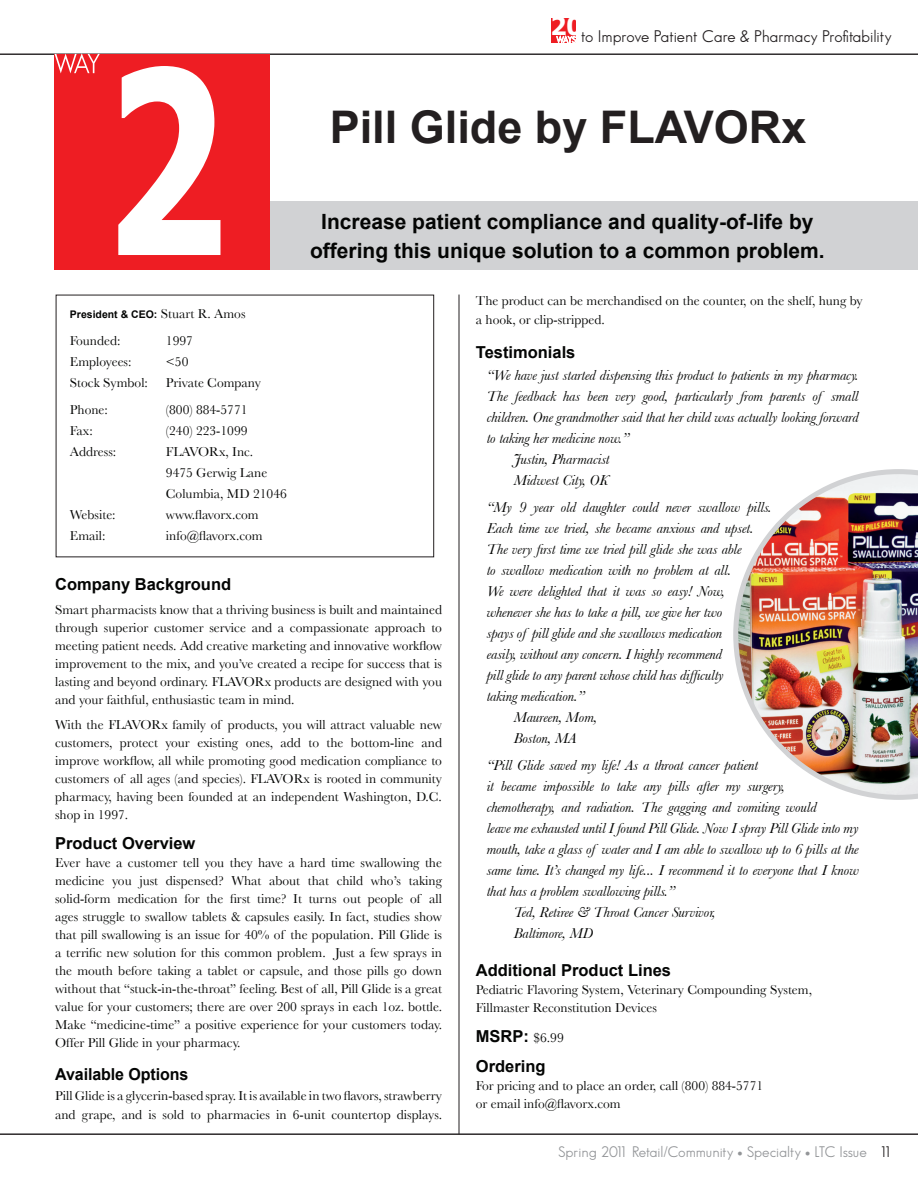
<style>
.page{position:relative;width:918px;height:1188px;background:#fff}
.page>*{position:absolute;margin:0;border:0;box-sizing:border-box;transform-origin:0 0}
.t1{font:700 45px "Arial";color:#231f20}
.t2{font:700 25.2px "Tahoma";color:#fff}
.t3{font:700 21px/28.5px "Arial";color:#040504;text-align:center}
.t4{font:700 16.5px/30px "Arial";color:#040504}
.t5{font:16.5px "Sans Serif";color:#231f20}
.t6{font:italic 15px "Baskerville";letter-spacing:-.005em;color:#040504}
.t7{font:15px "Sans Serif";color:#939598}
.t8{font:13.5px/18px "Baskerville";color:#040504}
.t9{font:700 10.5px "Arial";color:#040504}
.s1{font-size:8.85px;color:#fff}
.s2{font-family:"Baskerville";font-weight:400;font-size:13.5px}
.s3{color:#231f20}
</style>
<div class="page">
<div style="left:551px;top:18px;width:25px;height:25px;background:#ee1d23"></div>
<svg style="left:556px;top:35px;width:20px;height:8px"></svg>
<div style="left:55px;top:202px;width:863px;height:68px;background:#d1d2d4"></div>
<img style="left:733px;top:469px;width:185px;height:331px">
<hr style="left:0;top:54px;width:918px;height:1px;background:#231f20">
<hr style="left:459px;top:295px;width:1px;height:839px;background:#231f20">
<hr style="left:0;top:1134px;width:918px;height:1px;background:#231f20">
<div style="left:54px;top:54px;width:216px;height:216px;background:#ee1d23"></div>
<svg style="left:118px;top:66px;width:102px;height:189px"></svg>
<svg style="left:55px;top:53px;width:45px;height:20px"></svg>
<h2 class="t2" style="left:550px;top:10px;width:34px">20</h2>
<p class="t5" style="left:556px;top:26px;width:337px"><span class="s1">WAYS</span> to Improve Patient Care &amp; Pharmacy Profitability</p>
<h1 class="t1" style="left:330px;top:98px;width:478px">Pill Glide by FLAVORx</h1>
<h3 class="t3" style="left:310px;top:208px;width:516px">Increase patient compliance and quality-of-life by offering this unique solution to a common problem.</h3>
<p class="t9" style="left:70px;top:307px;width:177px">President &amp; CEO: <span class="s2">Stuart R. Amos</span></p>
<p class="t8" style="left:70px;top:332px;width:52px">Founded:</p>
<p class="t8" style="left:166px;top:332px;width:29px">1997</p>
<p class="t8" style="left:70px;top:353px;width:63px">Employees:</p>
<p class="t8" style="left:166px;top:353px;width:24px">&lt;50</p>
<p class="t8" style="left:70px;top:374px;width:80px">Stock Symbol:</p>
<p class="t8" style="left:166px;top:374px;width:97px">Private Company</p>
<p class="t8" style="left:70px;top:401px;width:39px">Phone:</p>
<p class="t8" style="left:166px;top:401px;width:83px">(800) 884-5771</p>
<p class="t8" style="left:70px;top:422px;width:24px">Fax:</p>
<p class="t8" style="left:166px;top:422px;width:83px">(240) 223-1099</p>
<p class="t8" style="left:70px;top:443px;width:48px">Address:</p>
<p class="t8" style="left:166px;top:441px;width:122px;line-height:21px">FLAVORx, Inc.<br>9475 Gerwig Lane<br>Columbia, MD 21046</p>
<p class="t8" style="left:70px;top:506px;width:47px">Website:</p>
<p class="t8" style="left:166px;top:506px;width:94px">www.flavorx.com</p>
<p class="t8" style="left:70px;top:527px;width:37px">Email:</p>
<p class="t8" style="left:166px;top:527px;width:98px">info@flavorx.com</p>
<p class="t4" style="left:55px;top:569px;width:178px">Company Background</p>
<p class="t8" style="left:55px;top:601px;width:388px;text-align:justify">Smart pharmacists know that a thriving business is built and maintained through superior customer service and a compassionate approach to meeting patient needs. Add creative marketing and innovative workflow improvement to the mix, and you’ve created a recipe for success that is lasting and beyond ordinary. FLAVORx products are designed with you and your faithful, enthusiastic team in mind.</p>
<p class="t8" style="left:55px;top:715px;width:388px;text-align:justify">With the FLAVORx family of products, you will attract valuable new customers, protect your existing ones, add to the bottom-line and improve workflow, all while promoting good medication compliance to customers of all ages (and species). FLAVORx is rooted in community pharmacy, having been founded at an independent Washington, D.C. shop in 1997.</p>
<p class="t4" style="left:55px;top:829px;width:142px">Product Overview</p>
<p class="t8" style="left:55px;top:854px;width:388px;text-align:justify">Ever have a customer tell you they have a hard time swallowing the medicine you just dispensed? What about that child who’s taking solid-form medication for the first time? It turns out people of all ages struggle to swallow tablets &amp; capsules easily. In fact, studies show that pill swallowing is an issue for 40% of the population. Pill Glide is a terrific new solution for this common problem. Just a few sprays in the mouth before taking a tablet or capsule, and those pills go down without that “stuck-in-the-throat” feeling. Best of all, Pill Glide is a great value for your customers; there are over 200 sprays in each 1oz. bottle.<br>Make “medicine-time” a positive experience for your customers today.<br>Offer Pill Glide in your pharmacy.</p>
<p class="t4" style="left:55px;top:1060px;width:135px">Available Options</p>
<p class="t8" style="left:55px;top:1085px;width:388px;line-height:19.5px">Pill Glide is a glycerin-based spray. It is available in two flavors, strawberry and grape, and is sold to pharmacies in 6-unit countertop displays.</p>
<p class="t8" style="left:476px;top:291px;width:388px;line-height:19.5px">The product can be merchandised on the counter, on the shelf, hung by a hook, or clip-stripped.</p>
<p class="t4" style="left:476px;top:337px;width:101px">Testimonials</p>
<p class="t6" style="left:487px;top:366px;width:373px">“We have just started dispensing this product to patients in my pharmacy.</p>
<p class="t6" style="left:487px;top:387px;width:373px">The feedback has been very good, particularly from parents of small</p>
<p class="t6" style="left:487px;top:408px;width:373px">children. One grandmother said that her child was actually looking forward</p>
<p class="t6" style="left:487px;top:429px;width:144px">to taking her medicine now.”</p>
<p class="t6" style="left:514px;top:450px;width:97px">Justin, Pharmacist</p>
<p class="t6" style="left:514px;top:471px;width:96px">Midwest City, OK</p>
<p class="t6" style="left:487px;top:498px;width:286px">“My 9 year old daughter could never swallow pills.</p>
<p class="t6" style="left:487px;top:519px;width:268px">Each time we tried, she became anxious and upset.</p>
<p class="t6" style="left:487px;top:540px;width:256px">The very first time we tried pill glide she was able</p>
<p class="t6" style="left:487px;top:561px;width:246px">to swallow medication with no problem at all.</p>
<p class="t6" style="left:487px;top:582px;width:240px">We were delighted that it was so easy! Now,</p>
<p class="t6" style="left:487px;top:603px;width:237px">whenever she has to take a pill, we give her two</p>
<p class="t6" style="left:487px;top:624px;width:237px">spays of pill glide and she swallows medication</p>
<p class="t6" style="left:487px;top:645px;width:237px">easily, without any concern. I highly recommend</p>
<p class="t6" style="left:487px;top:666px;width:238px">pill glide to any parent whose child has difficulty</p>
<p class="t6" style="left:487px;top:687px;width:99px">taking medication.”</p>
<p class="t6" style="left:514px;top:708px;width:85px">Maureen, Mom,</p>
<p class="t6" style="left:514px;top:729px;width:64px">Boston, MA</p>
<p class="t6" style="left:487px;top:756px;width:273px">“Pill Glide saved my life! As a throat cancer patient</p>
<p class="t6" style="left:487px;top:777px;width:300px">it became impossible to take any pills after my surgery,</p>
<p class="t6" style="left:487px;top:798px;width:331px">chemotherapy, and radiation. The gagging and vomiting would</p>
<p class="t6" style="left:487px;top:819px;width:373px">leave me exhausted until I found Pill Glide. Now I spray Pill Glide into my</p>
<p class="t6" style="left:487px;top:840px;width:373px">mouth, take a glass of water and I am able to swallow up to 6 pills at the</p>
<p class="t6" style="left:487px;top:861px;width:373px">same time. It’s changed my life... I recommend it to everyone that I know</p>
<p class="t6" style="left:487px;top:882px;width:190px">that has a problem swallowing pills.”</p>
<p class="t6" style="left:514px;top:903px;width:203px">Ted, Retiree &amp; Throat Cancer Survivor,</p>
<p class="t6" style="left:514px;top:924px;width:81px">Baltimore, MD</p>
<p class="t4" style="left:476px;top:955px;width:197px">Additional Product Lines</p>
<p class="t8" style="left:476px;top:980px;width:338px">Pediatric Flavoring System, Veterinary Compounding System,<br>Fillmaster Reconstitution Devices</p>
<p class="t4" style="left:476px;top:1021px;width:89px">MSRP: <span class="s2">$6.99<br></span>Ordering</p>
<p class="t8" style="left:476px;top:1076px;width:289px">For pricing and to place an order, call (800) 884-5771 or email info@flavorx.com</p>
<p class="t7" style="left:558px;top:1144px;width:336px">Spring 2011 Retail/Community • Specialty • LTC Issue <span class="s3">11</span></p>
</div>
